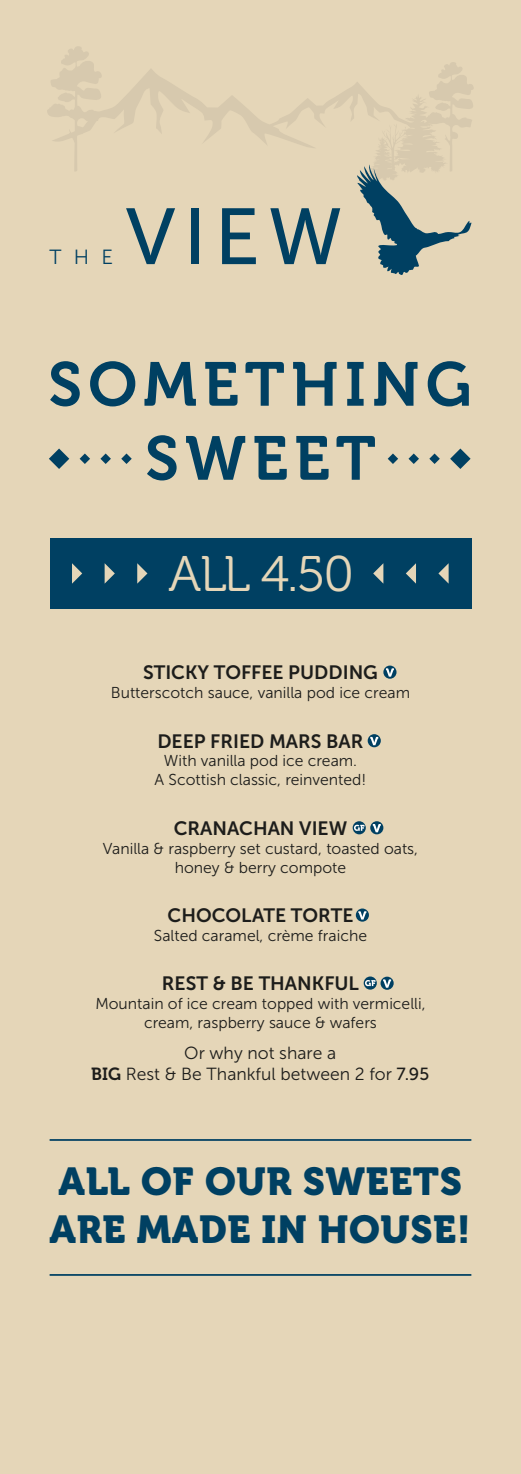
<style>
.page{position:relative;width:521px;height:1474px;background:#fff}
.page>*{position:absolute;margin:0;border:0;box-sizing:border-box;transform-origin:0 0}
.t1{font:79.1px "Museo Sans 500";color:#004062}
.t2{font:61.6px/74px "Museo 700";letter-spacing:.1em;color:#004062;text-align:center}
.t3{font:49.88px "Museo 300";color:#e5d6b8}
.t4{font:38.68px/47.2px "Museo 900";letter-spacing:.015em;color:#004062}
.t5{font:20.47px "Museo Sans 300";color:#004062}
.t6{font:19.25px "Museo Sans 700";color:#1d1d1b}
.t7{font:17.5px/21px "Museo Sans 300";color:#1d1d1b;text-align:center}
.t8{font:15.75px/18.9px "Museo Sans 300";color:#1d1d1b;text-align:center}
.s1{font-family:"Museo 700"}
.s2{font-family:"Museo Sans 500"}
</style>
<div class="page">
<div style="left:0;top:0;width:521px;height:1473px;background:#e5d6b8"></div>
<svg style="left:49px;top:448px;width:20px;height:21px"></svg>
<svg style="left:80px;top:453px;width:10px;height:11px"></svg>
<svg style="left:100px;top:453px;width:11px;height:11px"></svg>
<svg style="left:121px;top:453px;width:11px;height:11px"></svg>
<svg style="left:450px;top:448px;width:20px;height:21px"></svg>
<svg style="left:388px;top:453px;width:10px;height:11px"></svg>
<svg style="left:408px;top:453px;width:11px;height:11px"></svg>
<svg style="left:429px;top:453px;width:11px;height:11px"></svg>
<svg style="left:364px;top:976px;width:13px;height:13px"></svg>
<svg style="left:365px;top:980px;width:10px;height:6px"></svg>
<svg style="left:380px;top:976px;width:14px;height:13px"></svg>
<svg style="left:383px;top:979px;width:8px;height:8px"></svg>
<svg style="left:356px;top:908px;width:13px;height:13px"></svg>
<svg style="left:358px;top:911px;width:8px;height:8px"></svg>
<svg style="left:370px;top:821px;width:13px;height:13px"></svg>
<svg style="left:373px;top:824px;width:8px;height:8px"></svg>
<svg style="left:368px;top:734px;width:13px;height:13px"></svg>
<svg style="left:370px;top:737px;width:8px;height:8px"></svg>
<svg style="left:383px;top:665px;width:13px;height:13px"></svg>
<svg style="left:386px;top:668px;width:8px;height:8px"></svg>
<svg style="left:353px;top:821px;width:13px;height:13px"></svg>
<svg style="left:354px;top:824px;width:10px;height:7px"></svg>
<div style="left:50px;top:538px;width:421px;height:70px;background:#004062"></div>
<svg style="left:72px;top:563px;width:10px;height:20px"></svg>
<svg style="left:137px;top:563px;width:10px;height:20px"></svg>
<svg style="left:105px;top:563px;width:10px;height:20px"></svg>
<svg style="left:438px;top:563px;width:11px;height:20px"></svg>
<svg style="left:373px;top:563px;width:10px;height:20px"></svg>
<svg style="left:406px;top:563px;width:10px;height:20px"></svg>
<hr style="left:50px;top:1139px;width:421px;height:1px;background:#004062">
<hr style="left:50px;top:1273px;width:421px;height:2px;background:#004062">
<svg style="left:47px;top:46px;width:426px;height:229px"></svg>
<p class="t5" style="left:50px;top:246px;width:65px">THE</p>
<h1 class="t1" style="left:126px;top:193px;width:219px">VIEW</h1>
<h2 class="t2" style="left:48px;top:348px;width:425px">SOMETHING<br>SWEET</h2>
<h3 class="t3" style="left:169px;top:546px;width:187px">ALL 4.50</h3>
<p class="t6" style="left:143px;top:662px;width:236px">STICKY TOFFEE PUDDING</p>
<p class="t8" style="left:111px;top:683px;width:301px">Butterscotch sauce, vanilla pod ice cream</p>
<p class="t6" style="left:157px;top:730px;width:208px">DEEP FRIED MARS BAR</p>
<p class="t8" style="left:155px;top:751px;width:213px">With vanilla pod ice cream.<br>A Scottish classic, reinvented!</p>
<p class="t6" style="left:174px;top:817px;width:175px">CRANACHAN VIEW</p>
<p class="t8" style="left:103px;top:838px;width:317px">Vanilla &amp; raspberry set custard, toasted oats, honey &amp; berry compote</p>
<p class="t6" style="left:168px;top:904px;width:187px">CHOCOLATE TORTE</p>
<p class="t8" style="left:154px;top:926px;width:215px">Salted caramel, crème fraiche</p>
<p class="t6" style="left:162px;top:972px;width:199px">REST &amp; BE THANKFUL</p>
<p class="t8" style="left:95px;top:994px;width:332px">Mountain of ice cream topped with vermicelli, cream, raspberry sauce &amp; wafers</p>
<p class="t7" style="left:91px;top:1043px;width:340px">Or why not share a<br><span class="s1">BIG</span> Rest &amp; Be Thankful between 2 for <span class="s2">7.95</span></p>
<h3 class="t4" style="left:50px;top:1158px;width:423px">ALL OF OUR SWEETS<br>ARE MADE IN HOUSE!</h3>
</div>
